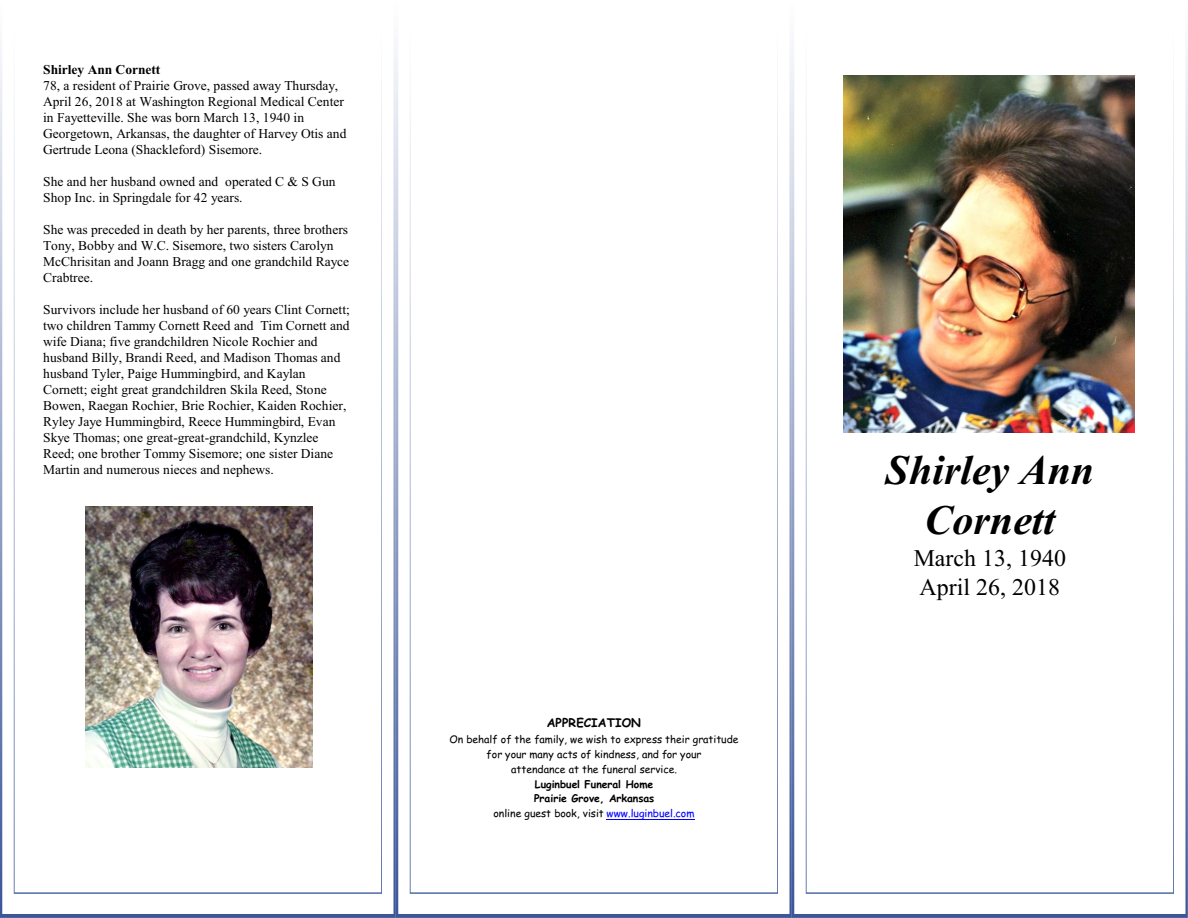
<style>
.page{position:relative;width:1188px;height:918px;background:#fff}
.page>*{position:absolute;margin:0;border:0;box-sizing:border-box;transform-origin:0 0}
.t1{font:italic 700 42px/49.8px "Times New Roman";color:#000;text-align:center}
.t2{font:24px/28.5px "Times New Roman";color:#000}
.t3{font:13.5px/16px "Times New Roman";color:#000}
.t4{font:700 13.5px "Times New Roman";color:#000}
.t5{font:700 12px "Comic Sans MS";letter-spacing:.005em;color:#000}
.t6{font:10.5px/15px "Comic Sans MS";color:#000;text-align:center}
.t7{font:700 10.5px/15px "Comic Sans MS";color:#000;text-align:center}
.s1{font-weight:400}
.s2{font-weight:400;color:#00f}
</style>
<div class="page">
<img style="left:0;top:50px;width:1188px;height:868px">
<img style="left:14px;top:50px;width:368px;height:844px">
<img style="left:410px;top:50px;width:368px;height:844px">
<img style="left:806px;top:50px;width:368px;height:844px">
<img style="left:86px;top:506px;width:227px;height:262px">
<hr style="left:607px;top:820px;width:88px;height:1px;background:#00f">
<img style="left:843px;top:76px;width:292px;height:357px">
<p class="t4" style="left:43px;top:65px;width:119px">Shirley Ann Cornett</p>
<p class="t3" style="left:43px;top:79px;width:305px">78, a resident of Prairie Grove, passed away Thursday, April 26, 2018 at Washington Regional Medical Center in Fayetteville. She was born March 13, 1940 in Georgetown, Arkansas, the daughter of Harvey Otis and Gertrude Leona (Shackleford) Sisemore.</p>
<p class="t3" style="left:43px;top:175px;width:294px">She and her husband owned and operated C &amp; S Gun<br>Shop Inc. in Springdale for 42 years.</p>
<p class="t3" style="left:43px;top:223px;width:308px">She was preceded in death by her parents, three brothers Tony, Bobby and W.C. Sisemore, two sisters Carolyn McChrisitan and Joann Bragg and one grandchild Rayce Crabtree.</p>
<p class="t3" style="left:43px;top:303px;width:308px">Survivors include her husband of 60 years Clint Cornett; two children Tammy Cornett Reed and Tim Cornett and wife Diana; five grandchildren Nicole Rochier and husband Billy, Brandi Reed, and Madison Thomas and husband Tyler, Paige Hummingbird, and Kaylan Cornett; eight great grandchildren Skila Reed, Stone Bowen, Raegan Rochier, Brie Rochier, Kaiden Rochier, Ryley Jaye Hummingbird, Reece Hummingbird, Evan Skye Thomas; one great-great-grandchild, Kynzlee Reed; one brother Tommy Sisemore; one sister Diane Martin and numerous nieces and nephews.</p>
<p class="t5" style="left:547px;top:718px;width:96px">APPRECIATION</p>
<p class="t6" style="left:449px;top:732px;width:291px">On behalf of the family, we wish to express their gratitude for your many acts of kindness, and for your<br>attendance at the funeral service.</p>
<p class="t7" style="left:493px;top:777px;width:203px">Luginbuel Funeral Home<br>Prairie Grove, Arkansas<br><span class="s1">online guest book, visit</span> <span class="s2">www.luginbuel.com</span></p>
<h1 class="t1" style="left:886px;top:449px;width:210px">Shirley Ann<br>Cornett</h1>
<h2 class="t2" style="left:914px;top:546px;width:154px">March 13, 1940<br>April 26, 2018</h2>
</div>
